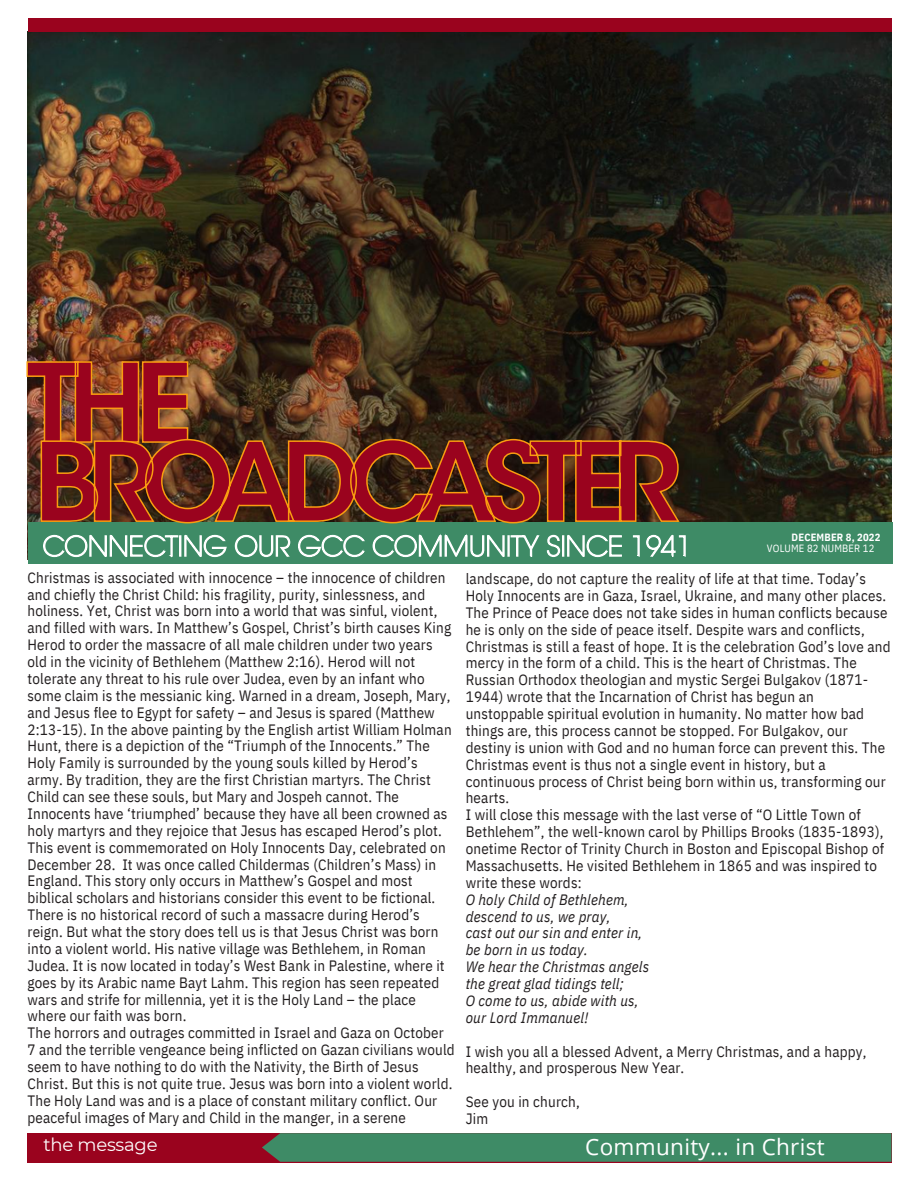
<style>
.page{position:relative;width:918px;height:1188px;background:#fff}
.page>*{position:absolute;margin:0;border:0;box-sizing:border-box;transform-origin:0 0}
.t1{font:22.5px "Open Sans";letter-spacing:.015em;color:#fff}
.t2{font:18px "Montserrat";letter-spacing:-.015em;color:#fff}
.t3{font:15px/16.8px "IBM Plex Sans Cond";letter-spacing:.01em;color:#231f20}
.t4{font:italic 15px "IBM Plex Sans Cond";letter-spacing:.015em;color:#231f20}
.t5{font:10.5px "IBM Plex Sans Cond";letter-spacing:.015em;color:#fff}
.t6{font:700 10.5px "IBM Plex Sans Cond";letter-spacing:.015em;color:#fff}
</style>
<div class="page">
<img style="left:28px;top:32px;width:864px;height:491px">
<div style="left:28px;top:18px;width:864px;height:14px;background:#9a031e"></div>
<div style="left:28px;top:1133px;width:864px;height:29px;background:#9a031e"></div>
<svg style="left:262px;top:1133px;width:630px;height:29px;background:#408763"></svg>
<div style="left:28px;top:523px;width:865px;height:41px;background:#3e8b66"></div>
<svg style="left:43px;top:534px;width:643px;height:24px"></svg>
<img style="left:26px;top:361px;width:163px;height:83px">
<svg style="left:40px;top:438px;width:641px;height:86px;background:#7f241a"></svg>
<p class="t3" style="left:28px;top:569px;width:426px">Christmas is associated with innocence – the innocence of children and chiefly the Christ Child: his fragility, purity, sinlessness, and holiness. Yet, Christ was born into a world that was sinful, violent, and filled with wars. In Matthew’s Gospel, Christ’s birth causes King Herod to order the massacre of all male children under two years old in the vicinity of Bethlehem (Matthew 2:16). Herod will not tolerate any threat to his rule over Judea, even by an infant who some claim is the messianic king. Warned in a dream, Joseph, Mary, and Jesus flee to Egypt for safety – and Jesus is spared (Matthew 2:13-15). In the above painting by the English artist William Holman Hunt, there is a depiction of the “Triumph of the Innocents.” The Holy Family is surrounded by the young souls killed by Herod’s army. By tradition, they are the first Christian martyrs. The Christ Child can see these souls, but Mary and Jospeh cannot. The Innocents have ‘triumphed’ because they have all been crowned as holy martyrs and they rejoice that Jesus has escaped Herod’s plot.<br>This event is commemorated on Holy Innocents Day, celebrated on December 28. It was once called Childermas (Children’s Mass) in England. This story only occurs in Matthew’s Gospel and most biblical scholars and historians consider this event to be fictional.<br>There is no historical record of such a massacre during Herod’s reign. But what the story does tell us is that Jesus Christ was born into a violent world. His native village was Bethlehem, in Roman Judea. It is now located in today’s West Bank in Palestine, where it goes by its Arabic name Bayt Lahm. This region has seen repeated wars and strife for millennia, yet it is the Holy Land – the place where our faith was born.</p>
<p class="t3" style="left:28px;top:1024px;width:429px">The horrors and outrages committed in Israel and Gaza on October 7 and the terrible vengeance being inflicted on Gazan civilians would seem to have nothing to do with the Nativity, the Birth of Jesus Christ. But this is not quite true. Jesus was born into a violent world.<br>The Holy Land was and is a place of constant military conflict. Our peaceful images of Mary and Child in the manger, in a serene</p>
<p class="t6" style="left:792px;top:530px;width:90px">DECEMBER 8, 2022</p>
<p class="t5" style="left:767px;top:541px;width:109px">VOLUME 82 NUMBER 12</p>
<p class="t3" style="left:466px;top:570px;width:426px">landscape, do not capture the reality of life at that time. Today’s Holy Innocents are in Gaza, Israel, Ukraine, and many other places.<br>The Prince of Peace does not take sides in human conflicts because he is only on the side of peace itself. Despite wars and conflicts, Christmas is still a feast of hope. It is the celebration God’s love and mercy in the form of a child. This is the heart of Christmas. The Russian Orthodox theologian and mystic Sergei Bulgakov (1871- 1944) wrote that the Incarnation of Christ has begun an unstoppable spiritual evolution in humanity. No matter how bad things are, this process cannot be stopped. For Bulgakov, our destiny is union with God and no human force can prevent this. The Christmas event is thus not a single event in history, but a continuous process of Christ being born within us, transforming our hearts.</p>
<p class="t3" style="left:466px;top:806px;width:420px">I will close this message with the last verse of “O Little Town of Bethlehem”, the well-known carol by Phillips Brooks (1835-1893), onetime Rector of Trinity Church in Boston and Episcopal Bishop of Massachusetts. He visited Bethlehem in 1865 and was inspired to write these words:</p>
<p class="t4" style="left:466px;top:889px;width:164px">O holy Child of Bethlehem,</p>
<p class="t4" style="left:466px;top:906px;width:146px">descend to us, we pray,</p>
<p class="t4" style="left:466px;top:923px;width:178px">cast out our sin and enter in,</p>
<p class="t4" style="left:466px;top:940px;width:124px">be born in us today.</p>
<p class="t4" style="left:466px;top:957px;width:185px">We hear the Christmas angels</p>
<p class="t4" style="left:466px;top:974px;width:160px">the great glad tidings tell;</p>
<p class="t4" style="left:466px;top:991px;width:174px">O come to us, abide with us,</p>
<p class="t4" style="left:466px;top:1007px;width:124px">our Lord Immanuel!</p>
<p class="t3" style="left:466px;top:1042px;width:402px">I wish you all a blessed Advent, a Merry Christmas, and a happy, healthy, and prosperous New Year.</p>
<p class="t3" style="left:466px;top:1093px;width:116px">See you in church,</p>
<p class="t3" style="left:466px;top:1110px;width:24px">Jim</p>
<p class="t2" style="left:44px;top:1133px;width:115px">the message</p>
<p class="t1" style="left:585px;top:1131px;width:241px">Community... in Christ</p>
</div>
